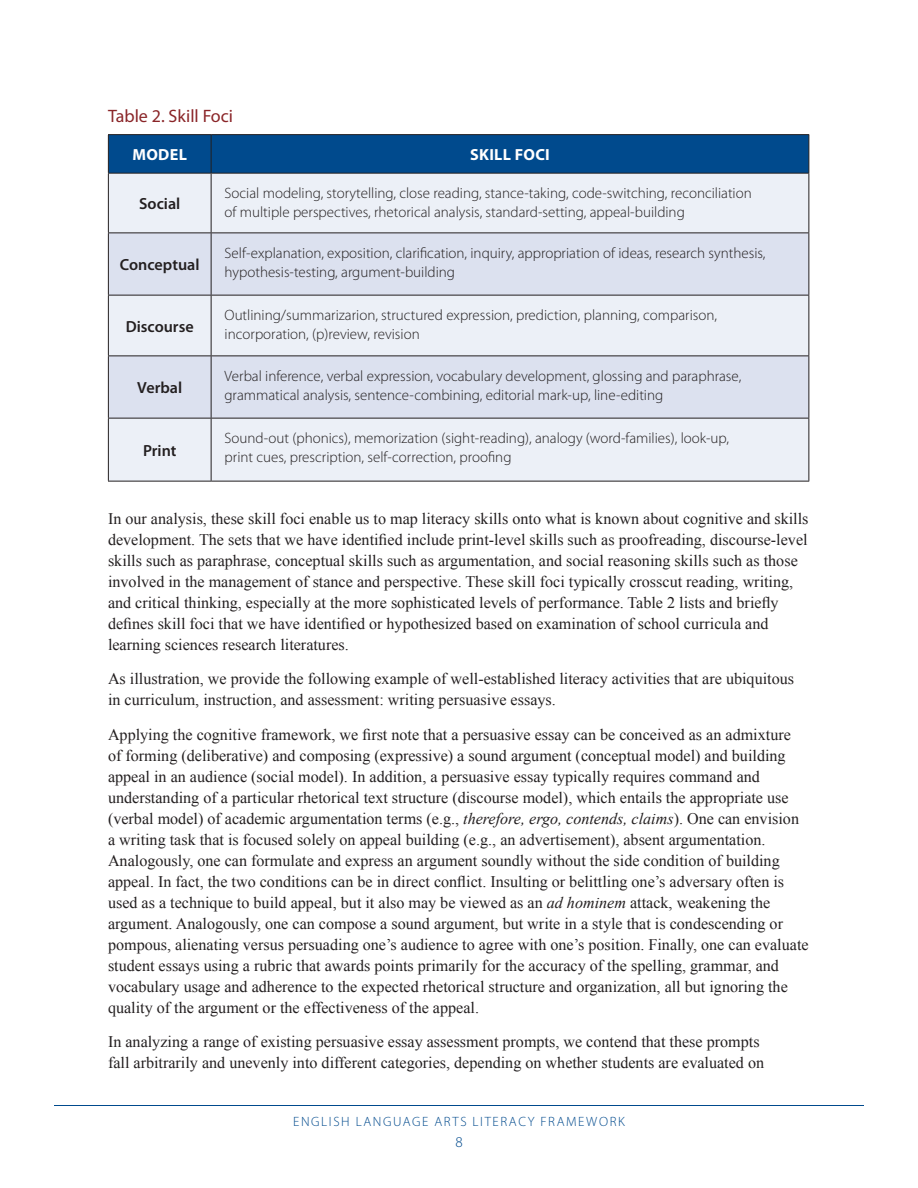
<style>
.page{position:relative;width:918px;height:1188px;background:#fff}
.page>*{position:absolute;margin:0;border:0;box-sizing:border-box;transform-origin:0 0}
.Heading_3{font:18px "Myriad Pro";color:#8a2528}
.t1{font:16.2px/21px "Times New Roman";color:#231f20}
.chart_info{font:600 16.2px "Myriad Pro";color:#231f20}
.chart_info-2{font:700 16.2px "Myriad Pro";letter-spacing:.02em;color:#fff}
.chart_info-3{font:300 15px/19.5px "Myriad Pro";color:#231f20}
.t2{font:300 15px "Myriad Pro";color:#004a8d}
.t3{font:300 13.5px "Myriad Pro";letter-spacing:.12em;color:#004a8d}
.s1{font-style:italic}
</style>
<div class="page">
<hr style="left:54px;top:1105px;width:810px;height:1px;background:#004a8d">
<div style="left:109px;top:135px;width:699px;height:38px;background:#004a8d"></div>
<div style="left:109px;top:174px;width:699px;height:307px;background:#ecf0f7"></div>
<svg style="left:109px;top:233px;width:699px;height:185px;background:#dfe3ef"></svg>
<hr style="left:108px;top:134px;width:103px;height:1px;background:#231f20">
<hr style="left:108px;top:135px;width:1px;height:38px;background:#231f20">
<hr style="left:211px;top:134px;width:598px;height:1px;background:#231f20">
<hr style="left:808px;top:135px;width:1px;height:38px;background:#231f20">
<hr style="left:108px;top:174px;width:1px;height:58px;background:#231f20">
<hr style="left:808px;top:174px;width:1px;height:58px;background:#231f20">
<hr style="left:108px;top:233px;width:1px;height:62px;background:#231f20">
<hr style="left:808px;top:233px;width:1px;height:62px;background:#231f20">
<hr style="left:108px;top:296px;width:1px;height:60px;background:#231f20">
<hr style="left:808px;top:296px;width:1px;height:60px;background:#231f20">
<hr style="left:108px;top:356px;width:1px;height:62px;background:#231f20">
<hr style="left:808px;top:356px;width:1px;height:62px;background:#231f20">
<hr style="left:108px;top:418px;width:1px;height:63px;background:#231f20">
<hr style="left:808px;top:418px;width:1px;height:63px;background:#231f20">
<hr style="left:108px;top:481px;width:103px;height:1px;background:#231f20">
<hr style="left:211px;top:481px;width:598px;height:1px;background:#231f20">
<hr style="left:211px;top:135px;width:1px;height:38px;background:#231f20">
<hr style="left:108px;top:173px;width:103px;height:1px;background:#231f20">
<hr style="left:211px;top:173px;width:598px;height:1px;background:#231f20">
<hr style="left:211px;top:174px;width:1px;height:58px;background:#231f20">
<hr style="left:108px;top:232px;width:103px;height:1px;background:#231f20">
<hr style="left:211px;top:232px;width:598px;height:1px;background:#231f20">
<hr style="left:211px;top:233px;width:1px;height:62px;background:#231f20">
<hr style="left:108px;top:295px;width:103px;height:1px;background:#231f20">
<hr style="left:211px;top:295px;width:598px;height:1px;background:#231f20">
<hr style="left:211px;top:296px;width:1px;height:60px;background:#231f20">
<hr style="left:108px;top:356px;width:103px;height:1px;background:#231f20">
<hr style="left:211px;top:356px;width:598px;height:1px;background:#231f20">
<hr style="left:211px;top:356px;width:1px;height:62px;background:#231f20">
<hr style="left:108px;top:418px;width:103px;height:1px;background:#231f20">
<hr style="left:211px;top:418px;width:598px;height:1px;background:#231f20">
<hr style="left:211px;top:418px;width:1px;height:63px;background:#231f20">
<p class="Heading_3" style="left:108px;top:104px;width:127px">Table 2. Skill Foci</p>
<p class="chart_info-2" style="left:132px;top:144px;width:56px">MODEL</p>
<p class="chart_info-2" style="left:470px;top:144px;width:81px">SKILL FOCI</p>
<p class="chart_info" style="left:139px;top:193px;width:43px">Social</p>
<p class="chart_info-3" style="left:225px;top:183px;width:529px">Social modeling, storytelling, close reading, stance-taking, code-switching, reconciliation of multiple perspectives, rhetorical analysis, standard-setting, appeal-building</p>
<p class="chart_info" style="left:120px;top:254px;width:81px">Conceptual</p>
<p class="chart_info-3" style="left:225px;top:243px;width:542px">Self-explanation, exposition, clarification, inquiry, appropriation of ideas, research synthesis, hypothesis-testing, argument-building</p>
<p class="chart_info" style="left:126px;top:316px;width:70px">Discourse</p>
<p class="chart_info-3" style="left:225px;top:305px;width:494px">Outlining/summarizarion, structured expression, prediction, planning, comparison, incorporation, (p)review, revision</p>
<p class="chart_info" style="left:137px;top:377px;width:46px">Verbal</p>
<p class="chart_info-3" style="left:225px;top:366px;width:518px">Verbal inference, verbal expression, vocabulary development, glossing and paraphrase, grammatical analysis, sentence-combining, editorial mark-up, line-editing</p>
<p class="chart_info" style="left:143px;top:440px;width:35px">Print</p>
<p class="chart_info-3" style="left:225px;top:428px;width:506px">Sound-out (phonics), memorization (sight-reading), analogy (word-families), look-up, print cues, prescription, self-correction, proofing</p>
<p class="t1" style="left:108px;top:507px;width:702px">In our analysis, these skill foci enable us to map literacy skills onto what is known about cognitive and skills development. The sets that we have identified include print-level skills such as proofreading, discourse-level skills such as paraphrase, conceptual skills such as argumentation, and social reasoning skills such as those involved in the management of stance and perspective. These skill foci typically crosscut reading, writing, and critical thinking, especially at the more sophisticated levels of performance. Table 2 lists and briefly defines skill foci that we have identified or hypothesized based on examination of school curricula and learning sciences research literatures.</p>
<p class="t1" style="left:108px;top:668px;width:688px">As illustration, we provide the following example of well-established literacy activities that are ubiquitous in curriculum, instruction, and assessment: writing persuasive essays.</p>
<p class="t1" style="left:108px;top:723px;width:702px">Applying the cognitive framework, we first note that a persuasive essay can be conceived as an admixture<br>of forming (deliberative) and composing (expressive) a sound argument (conceptual model) and building appeal in an audience (social model). In addition, a persuasive essay typically requires command and understanding of a particular rhetorical text structure (discourse model), which entails the appropriate use (verbal model) of academic argumentation terms (e.g., <span class="s1">therefore, ergo, contends, claims</span>). One can envision a writing task that is focused solely on appeal building (e.g., an advertisement), absent argumentation.<br>Analogously, one can formulate and express an argument soundly without the side condition of building appeal. In fact, the two conditions can be in direct conflict. Insulting or belittling one’s adversary often is used as a technique to build appeal, but it also may be viewed as an <span class="s1">ad hominem</span> attack, weakening the argument. Analogously, one can compose a sound argument, but write in a style that is condescending or pompous, alienating versus persuading one’s audience to agree with one’s position. Finally, one can evaluate student essays using a rubric that awards points primarily for the accuracy of the spelling, grammar, and vocabulary usage and adherence to the expected rhetorical structure and organization, all but ignoring the quality of the argument or the effectiveness of the appeal.</p>
<p class="t1" style="left:108px;top:1031px;width:658px">In analyzing a range of existing persuasive essay assessment prompts, we contend that these prompts fall arbitrarily and unevenly into different categories, depending on whether students are evaluated on</p>
<p class="t3" style="left:293px;top:1114px;width:333px">ENGLISH LANGUAGE ARTS LITERACY FRAMEWORK</p>
<p class="t2" style="left:455px;top:1134px;width:9px">8</p>
</div>
